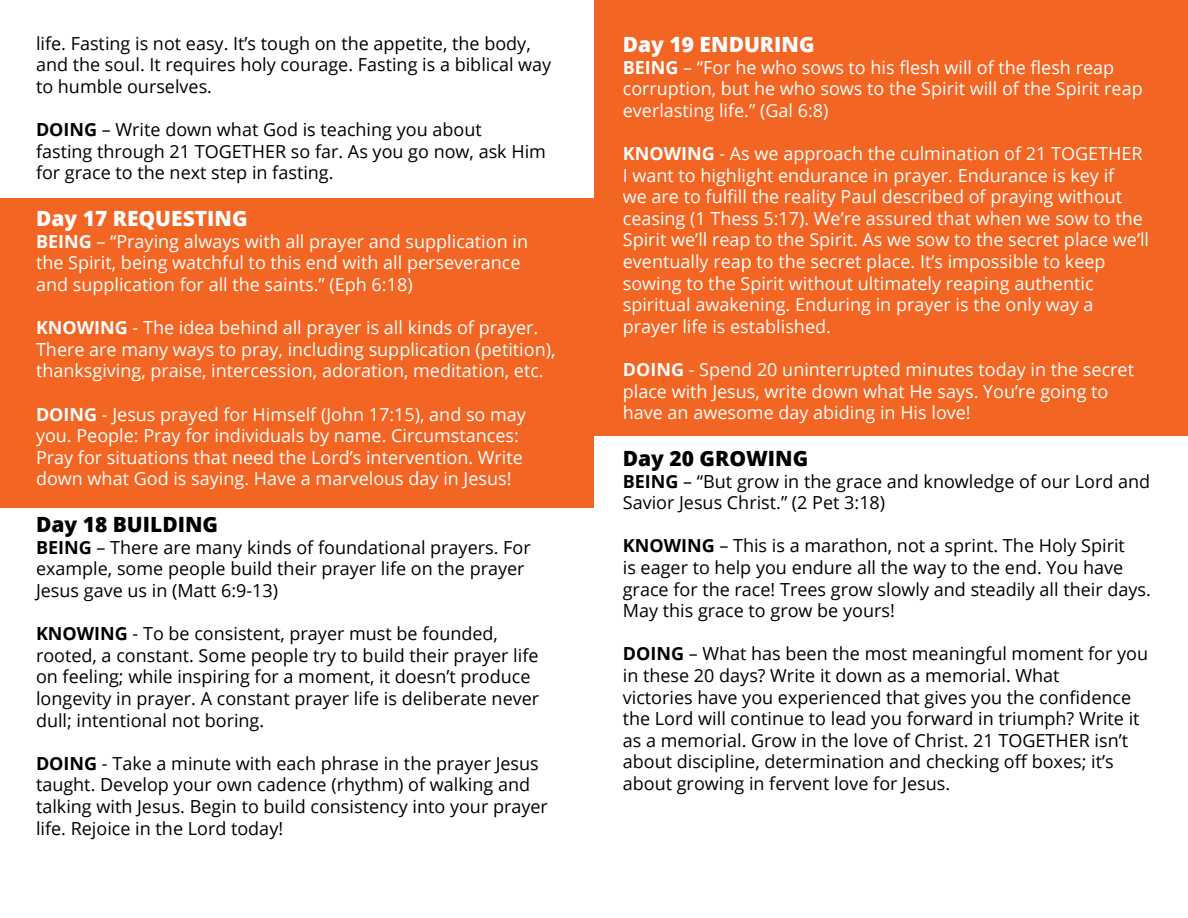
<style>
.page{position:relative;width:1188px;height:918px;background:#fff}
.page>*{position:absolute;margin:0;border:0;box-sizing:border-box;transform-origin:0 0}
.t1{font:800 21px "Open Sans";color:#fff}
.t2{font:800 21px "Open Sans";color:#000}
.t3{font:18px/21.6px "Open Sans";color:#000}
.t4{font:18px/21.6px "Open Sans";color:#fff}
.s1{font-weight:700}
</style>
<div class="page">
<div style="left:594px;top:0;width:594px;height:436px;background:#f36523"></div>
<div style="left:0;top:198px;width:594px;height:310px;background:#f36523"></div>
<p class="t3" style="left:36px;top:32px;width:517px">life. Fasting is not easy. It’s tough on the appetite, the body, and the soul. It requires holy courage. Fasting is a biblical way to humble ourselves.</p>
<p class="t3" style="left:36px;top:118px;width:512px"><span class="s1">DOING</span> – Write down what God is teaching you about<br>fasting through 21 TOGETHER so far. As you go now, ask Him for grace to the next step in fasting.</p>
<p class="t1" style="left:36px;top:203px;width:213px">Day 17 REQUESTING</p>
<p class="t4" style="left:36px;top:230px;width:494px"><span class="s1">BEING</span> – “Praying always with all prayer and supplication in the Spirit, being watchful to this end with all perseverance and supplication for all the saints.” (Eph 6:18)</p>
<p class="t4" style="left:36px;top:316px;width:521px"><span class="s1">KNOWING</span> - The idea behind all prayer is all kinds of prayer.<br>There are many ways to pray, including supplication (petition), thanksgiving, praise, intercession, adoration, meditation, etc.</p>
<p class="t4" style="left:36px;top:403px;width:492px"><span class="s1">DOING</span> - Jesus prayed for Himself (John 17:15), and so may you. People: Pray for individuals by name. Circumstances:<br>Pray for situations that need the Lord’s intervention. Write down what God is saying. Have a marvelous day in Jesus!</p>
<p class="t2" style="left:36px;top:509px;width:184px">Day 18 BUILDING</p>
<p class="t3" style="left:36px;top:536px;width:496px"><span class="s1">BEING</span> – There are many kinds of foundational prayers. For example, some people build their prayer life on the prayer<br>Jesus gave us in (Matt 6:9-13)</p>
<p class="t3" style="left:36px;top:622px;width:505px"><span class="s1">KNOWING</span> - To be consistent, prayer must be founded, rooted, a constant. Some people try to build their prayer life on feeling; while inspiring for a moment, it doesn’t produce longevity in prayer. A constant prayer life is deliberate never dull; intentional not boring.</p>
<p class="t3" style="left:36px;top:752px;width:513px"><span class="s1">DOING</span> - Take a minute with each phrase in the prayer Jesus taught. Develop your own cadence (rhythm) of walking and talking with Jesus. Begin to build consistency into your prayer life. Rejoice in the Lord today!</p>
<p class="t1" style="left:623px;top:28px;width:193px">Day 19 ENDURING</p>
<p class="t4" style="left:623px;top:56px;width:521px"><span class="s1">BEING</span> – “For he who sows to his flesh will of the flesh reap corruption, but he who sows to the Spirit will of the Spirit reap everlasting life.” (Gal 6:8)</p>
<p class="t4" style="left:623px;top:142px;width:528px"><span class="s1">KNOWING</span> - As we approach the culmination of 21 TOGETHER I want to highlight endurance in prayer. Endurance is key if<br>we are to fulfill the reality Paul described of praying without ceasing (1 Thess 5:17). We’re assured that when we sow to the Spirit we’ll reap to the Spirit. As we sow to the secret place we’ll eventually reap to the secret place. It’s impossible to keep sowing to the Spirit without ultimately reaping authentic spiritual awakening. Enduring in prayer is the only way a prayer life is established.</p>
<p class="t4" style="left:623px;top:358px;width:513px"><span class="s1">DOING</span> - Spend 20 uninterrupted minutes today in the secret place with Jesus, write down what He says. You’re going to have an awesome day abiding in His love!</p>
<p class="t2" style="left:623px;top:442px;width:187px">Day 20 GROWING</p>
<p class="t3" style="left:623px;top:470px;width:529px"><span class="s1">BEING</span> – “But grow in the grace and knowledge of our Lord and<br>Savior Jesus Christ.” (2 Pet 3:18)</p>
<p class="t3" style="left:623px;top:535px;width:530px"><span class="s1">KNOWING</span> – This is a marathon, not a sprint. The Holy Spirit<br>is eager to help you endure all the way to the end. You have grace for the race! Trees grow slowly and steadily all their days.<br>May this grace to grow be yours!</p>
<p class="t3" style="left:623px;top:643px;width:527px"><span class="s1">DOING</span> – What has been the most meaningful moment for you in these 20 days? Write it down as a memorial. What</p>
<p class="t3" style="left:623px;top:686px;width:518px">victories have you experienced that gives you the confidence the Lord will continue to lead you forward in triumph? Write it as a memorial. Grow in the love of Christ. 21 TOGETHER isn’t about discipline, determination and checking off boxes; it’s about growing in fervent love for Jesus.</p>
</div>
